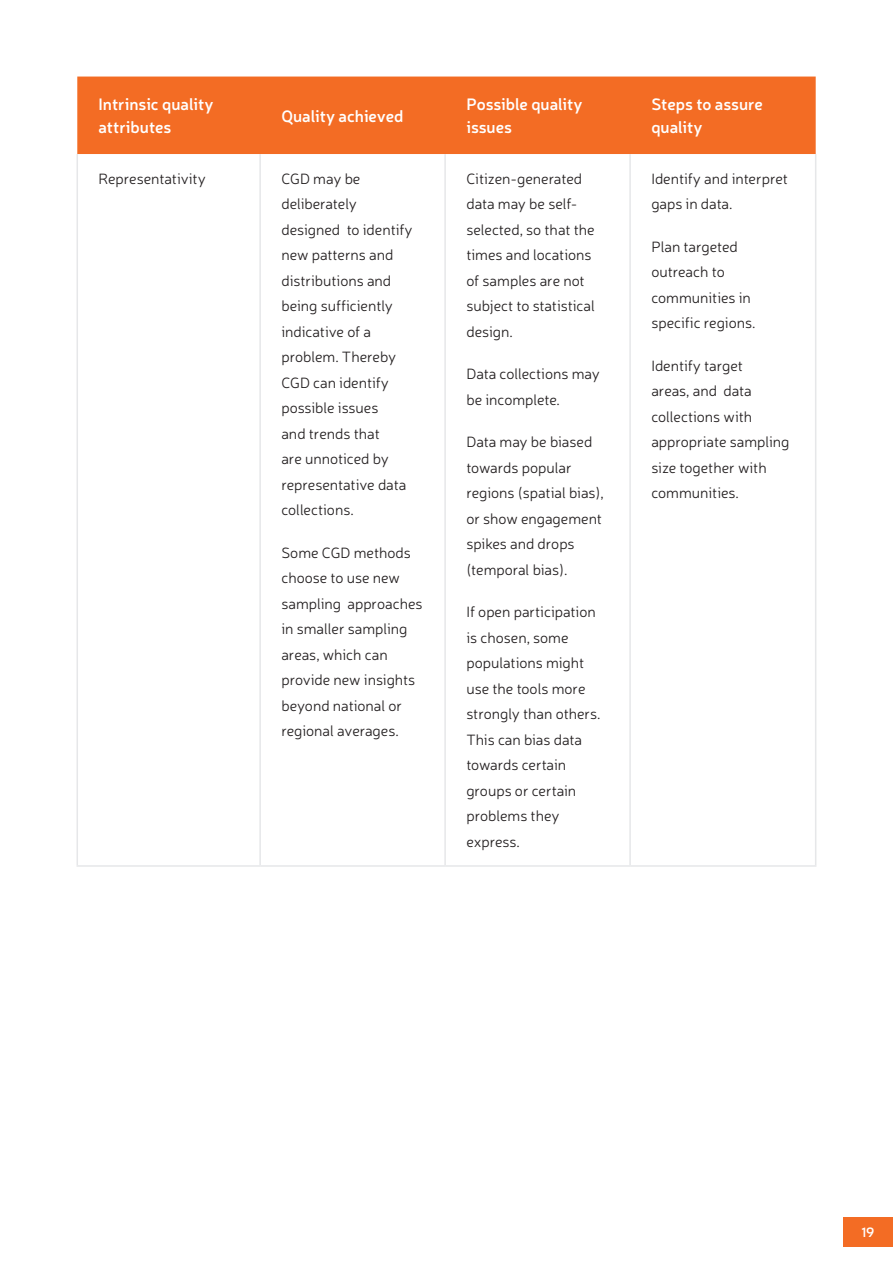
<style>
.page{position:relative;width:893px;height:1263px;background:#fff}
.page>*{position:absolute;margin:0;border:0;box-sizing:border-box;transform-origin:0 0}
.t1{font:600 16.5px/22.5px "Neris";color:#fff}
.t2{font:300 15px/25.5px "Neris";color:#231f20}
.t3{font:600 13.5px "Neris";color:#fff}
</style>
<div class="page">
<div style="left:843px;top:1217px;width:50px;height:30px;background:#f36c24"></div>
<div style="left:77px;top:77px;width:739px;height:77px;background:#f36c24"></div>
<hr style="left:259px;top:154px;width:2px;height:711px;background:#e6e7e9">
<hr style="left:444px;top:154px;width:2px;height:711px;background:#e6e7e9">
<hr style="left:629px;top:154px;width:2px;height:711px;background:#e6e7e9">
<hr style="left:77px;top:865px;width:183px;height:2px;background:#e6e7e9">
<hr style="left:260px;top:865px;width:185px;height:2px;background:#e6e7e9">
<hr style="left:445px;top:865px;width:185px;height:2px;background:#e6e7e9">
<hr style="left:630px;top:865px;width:186px;height:2px;background:#e6e7e9">
<hr style="left:77px;top:154px;width:1px;height:711px;background:#e6e7e9">
<hr style="left:815px;top:154px;width:1px;height:711px;background:#e6e7e9">
<p class="t1" style="left:99px;top:92px;width:116px">Intrinsic quality attributes</p>
<p class="t1" style="left:281px;top:104px;width:124px">Quality achieved</p>
<p class="t1" style="left:466px;top:92px;width:118px">Possible quality issues</p>
<p class="t1" style="left:651px;top:92px;width:113px">Steps to assure quality</p>
<p class="t2" style="left:99px;top:165px;width:109px">Representativity</p>
<p class="t2" style="left:281px;top:165px;width:133px">CGD may be deliberately designed to identify new patterns and distributions and being sufficiently indicative of a problem. Thereby<br>CGD can identify possible issues<br>and trends that<br>are unnoticed by representative data collections.</p>
<p class="t2" style="left:281px;top:539px;width:143px">Some CGD methods choose to use new sampling approaches in smaller sampling areas, which can provide new insights beyond national or regional averages.</p>
<p class="t2" style="left:651px;top:165px;width:138px">Identify and interpret gaps in data.</p>
<p class="t2" style="left:651px;top:233px;width:106px">Plan targeted outreach to communities in specific regions.</p>
<p class="t2" style="left:651px;top:352px;width:139px">Identify target<br>areas, and data collections with appropriate sampling size together with communities.</p>
<p class="t2" style="left:466px;top:165px;width:130px">Citizen-generated data may be self&shy;selected, so that the times and locations of samples are not subject to statistical design.</p>
<p class="t2" style="left:466px;top:361px;width:135px">Data collections may be incomplete.</p>
<p class="t2" style="left:466px;top:429px;width:139px">Data may be biased towards popular regions (spatial bias), or show engagement spikes and drops (temporal bias).</p>
<p class="t2" style="left:466px;top:599px;width:136px">If open participation is chosen, some populations might use the tools more strongly than others.<br>This can bias data towards certain groups or certain problems they express.</p>
<p class="t3" style="left:861px;top:1223px;width:15px">19</p>
</div>
